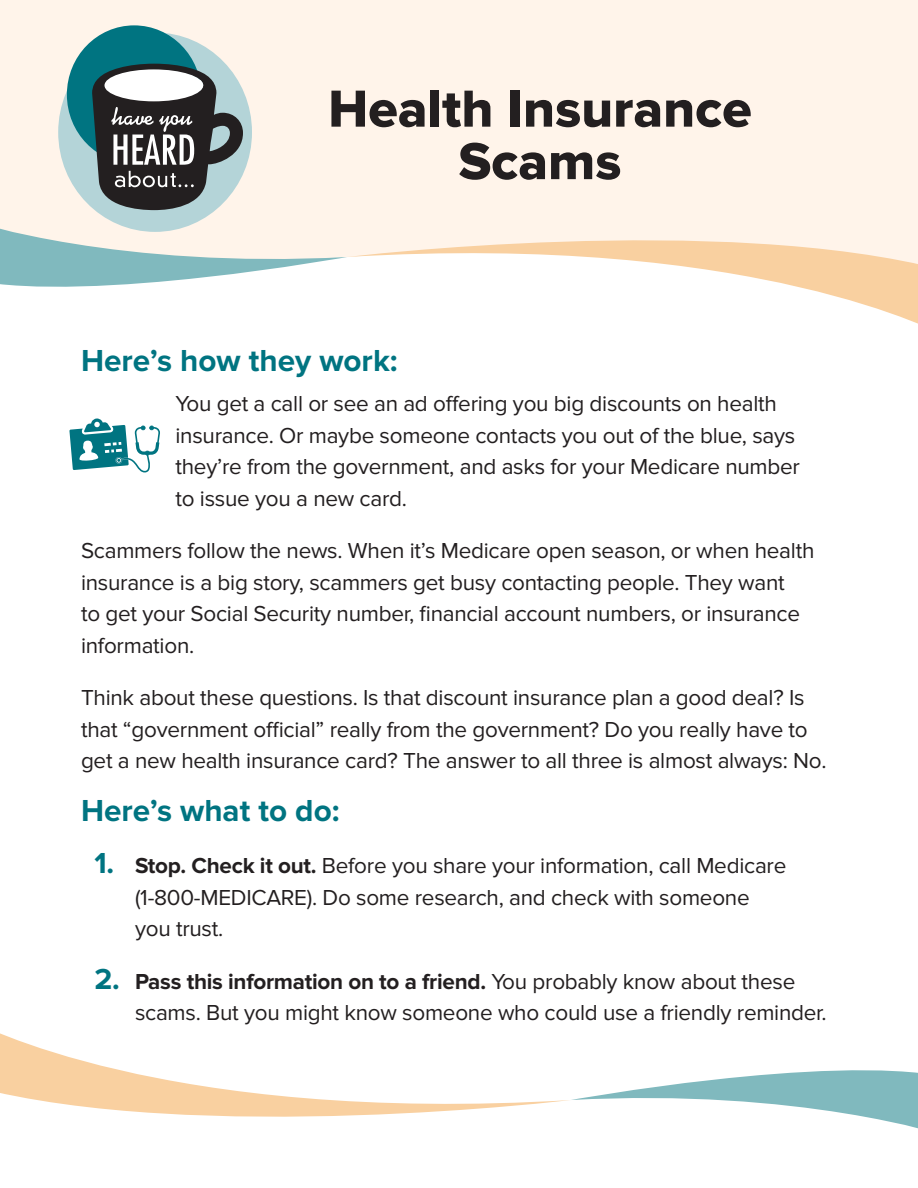
<style>
.page{position:relative;width:918px;height:1188px;background:#fff}
.page>*{position:absolute;margin:0;border:0;box-sizing:border-box;transform-origin:0 0}
.t1{font:54px/52.5px "Proxima Nova Extrabld";color:#231f20;text-align:center}
.t2{font:700 31.5px "Proxima Nova";color:#007481}
.t3{font:22.5px/31.5px "Proxima Nova";letter-spacing:-.01em;color:#231f20}
.s1{font-weight:700;font-size:30px;color:#007481}
.s2{font-weight:700}
</style>
<div class="page">
<div style="left:0;top:0;width:918px;height:221px;background:#fff4ea"></div>
<div style="left:58px;top:33px;width:194px;height:199px;background:#b4d4d8;border-radius:50%"></div>
<div style="left:67px;top:25px;width:134px;height:139px;background:#007481;border-radius:50%"></div>
<svg style="left:92px;top:64px;width:151px;height:146px"></svg>
<svg style="left:0;top:221px;width:347px;height:66px"></svg>
<svg style="left:347px;top:212px;width:571px;height:112px"></svg>
<svg style="left:571px;top:1070px;width:347px;height:59px"></svg>
<svg style="left:0;top:1033px;width:569px;height:84px"></svg>
<svg style="left:69px;top:418px;width:91px;height:54px"></svg>
<p class="t1" style="left:328px;top:84px;width:425px">Health Insurance<br>Scams</p>
<p class="t2" style="left:81px;top:342px;width:318px">Here’s how they work:</p>
<p class="t3" style="left:176px;top:389px;width:603px">You get a call or see an ad ofering you big discounts on health</p>
<p class="t3" style="left:176px;top:420px;width:626px">insurance. Or maybe someone contacts you out of the blue, says they’re from the government, and asks for your Medicare number to issue you a new card.</p>
<p class="t3" style="left:81px;top:536px;width:735px">Scammers follow the news. When it’s Medicare open season, or when health insurance is a big story, scammers get busy contacting people. They want<br>to get your Social Security number, fnancial account numbers, or insurance information.</p>
<p class="t3" style="left:81px;top:683px;width:747px">Think about these questions. Is that discount insurance plan a good deal? Is that “government ofcial” really from the government? Do you really have to get a new health insurance card? The answer to all three is almost always: No.</p>
<p class="t2" style="left:81px;top:792px;width:260px">Here’s what to do:</p>
<p class="t3" style="left:135px;top:851px;width:653px;text-indent:-40px"><span class="s1">1.</span> <span class="s2">Stop. Check it out.</span> Before you share your information, call Medicare (1-800-MEDICARE). Do some research, and check with someone you trust.</p>
<p class="t3" style="left:135px;top:966px;width:693px;text-indent:-40px"><span class="s1">2.</span> <span class="s2">Pass this information on to a friend.</span> You probably know about these scams. But you might know someone who could use a friendly reminder.</p>
</div>
